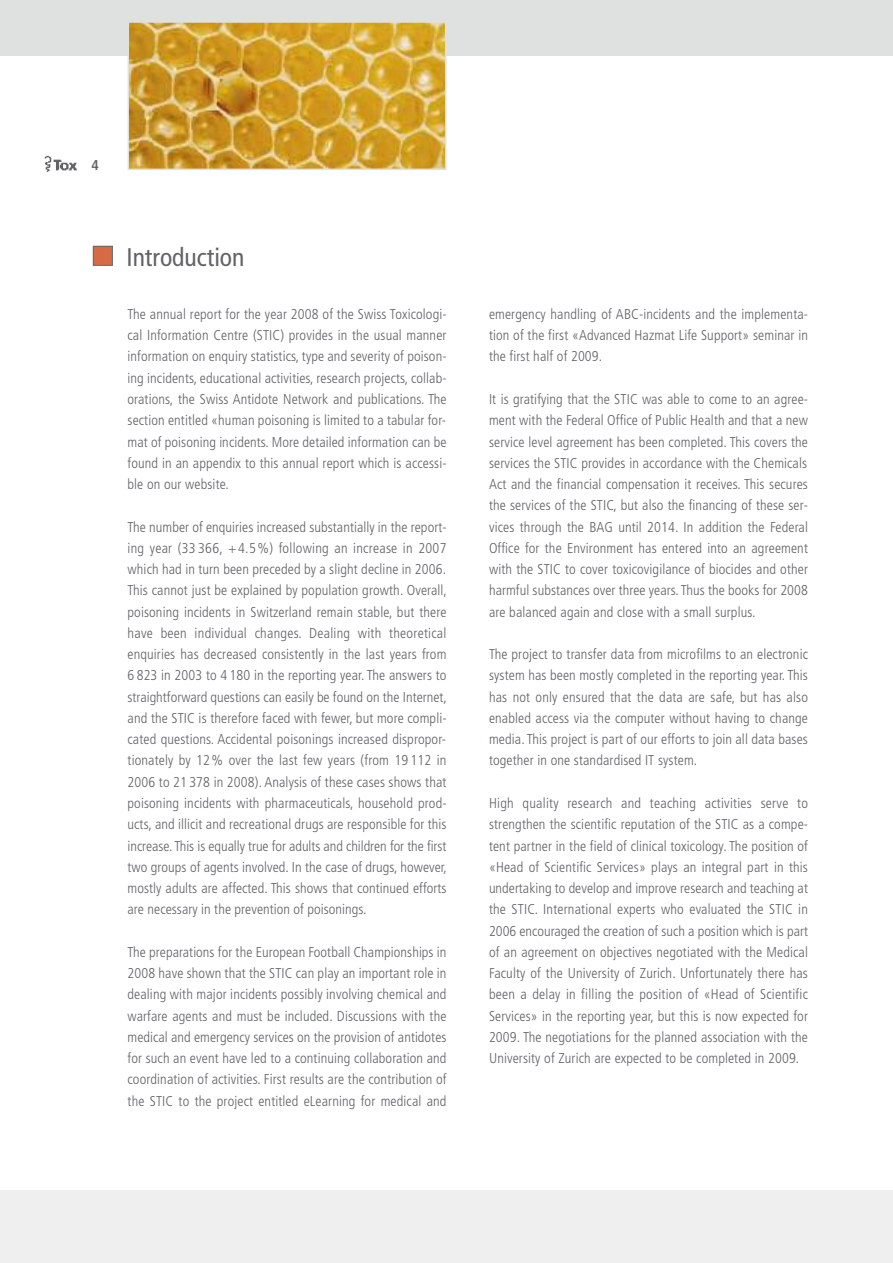
<style>
.page{position:relative;width:893px;height:1263px;background:#fff}
.page>*{position:absolute;margin:0;border:0;box-sizing:border-box;transform-origin:0 0}
.t1{font:condensed 25.5px "Frutiger";color:#616366}
.t2{font:300 condensed 14.25px/21.3px "Frutiger";letter-spacing:.01em;color:#616366;text-align:justify}
.t3{font:700 condensed 14.25px "Frutiger";color:#616366}
</style>
<div class="page">
<div style="left:0;top:0;width:893px;height:55px;background:#dfe0e0"></div>
<img style="left:45px;top:155px;width:32px;height:17px">
<div style="left:94px;top:247px;width:18px;height:18px;background:#d66a45"></div>
<div style="left:93px;top:246px;width:20px;height:20px;border:1px solid #616366"></div>
<div style="left:0;top:1191px;width:893px;height:72px;background:#efeff0"></div>
<img style="left:131px;top:24px;width:312px;height:143px">
<div style="left:128px;top:21px;width:318px;height:149px;border:2px solid #dfe0e0"></div>
<p class="t3" style="left:91px;top:159px;width:9px">4</p>
<h1 class="t1" style="left:127px;top:247px;width:120px">Introduction</h1>
<p class="t2" style="left:128px;top:304px;width:321px">The annual report for the year 2008 of the Swiss Toxicologi&shy;cal Information Centre (STIC) provides in the usual manner information on enquiry statistics, type and severity of poison&shy;ing incidents, educational activities, research projects, collab&shy;orations, the Swiss Antidote Network and publications. The section entitled «human poisoning is limited to a tabular for&shy;mat of poisoning incidents. More detailed information can be found in an appendix to this annual report which is accessi&shy;ble on our website.</p>
<p class="t2" style="left:128px;top:517px;width:321px">The number of enquiries increased substantially in the report&shy;ing year (33 366, +4.5%) following an increase in 2007 which had in turn been preceded by a slight decline in 2006.<br>This cannot just be explained by population growth. Overall, poisoning incidents in Switzerland remain stable, but there have been individual changes. Dealing with theoretical enquiries has decreased consistently in the last years from 6 823 in 2003 to 4 180 in the reporting year. The answers to straightforward questions can easily be found on the Internet, and the STIC is therefore faced with fewer, but more compli&shy;cated questions. Accidental poisonings increased dispropor&shy;tionately by 12% over the last few years (from 19 112 in 2006 to 21 378 in 2008). Analysis of these cases shows that poisoning incidents with pharmaceuticals, household prod&shy;ucts, and illicit and recreational drugs are responsible for this increase. This is equally true for adults and children for the first two groups of agents involved. In the case of drugs, however, mostly adults are affected. This shows that continued efforts are necessary in the prevention of poisonings.</p>
<p class="t2" style="left:128px;top:942px;width:320px">The preparations for the European Football Championships in 2008 have shown that the STIC can play an important role in dealing with major incidents possibly involving chemical and warfare agents and must be included. Discussions with the medical and emergency services on the provision of antidotes for such an event have led to a continuing collaboration and coordination of activities. First results are the contribution of the STIC to the project entitled eLearning for medical and</p>
<p class="t2" style="left:489px;top:304px;width:321px">emergency handling of ABC-incidents and the implementa&shy;tion of the first «Advanced Hazmat Life Support» seminar in the first half of 2009.</p>
<p class="t2" style="left:489px;top:389px;width:321px">It is gratifying that the STIC was able to come to an agree&shy;ment with the Federal Office of Public Health and that a new service level agreement has been completed. This covers the services the STIC provides in accordance with the Chemicals Act and the financial compensation it receives. This secures the services of the STIC, but also the financing of these ser&shy;vices through the BAG until 2014. In addition the Federal Office for the Environment has entered into an agreement with the STIC to cover toxicovigilance of biocides and other harmful substances over three years. Thus the books for 2008 are balanced again and close with a small surplus.</p>
<p class="t2" style="left:489px;top:645px;width:320px">The project to transfer data from microfilms to an electronic system has been mostly completed in the reporting year. This has not only ensured that the data are safe, but has also enabled access via the computer without having to change media. This project is part of our efforts to join all data bases together in one standardised IT system.</p>
<p class="t2" style="left:489px;top:793px;width:321px">High quality research and teaching activities serve to strengthen the scientific reputation of the STIC as a compe&shy;tent partner in the field of clinical toxicology. The position of «Head of Scientific Services» plays an integral part in this undertaking to develop and improve research and teaching at the STIC. International experts who evaluated the STIC in 2006 encouraged the creation of such a position which is part of an agreement on objectives negotiated with the Medical Faculty of the University of Zurich. Unfortunately there has been a delay in filling the position of «Head of Scientific Services» in the reporting year, but this is now expected for 2009. The negotiations for the planned association with the University of Zurich are expected to be completed in 2009.</p>
</div>
